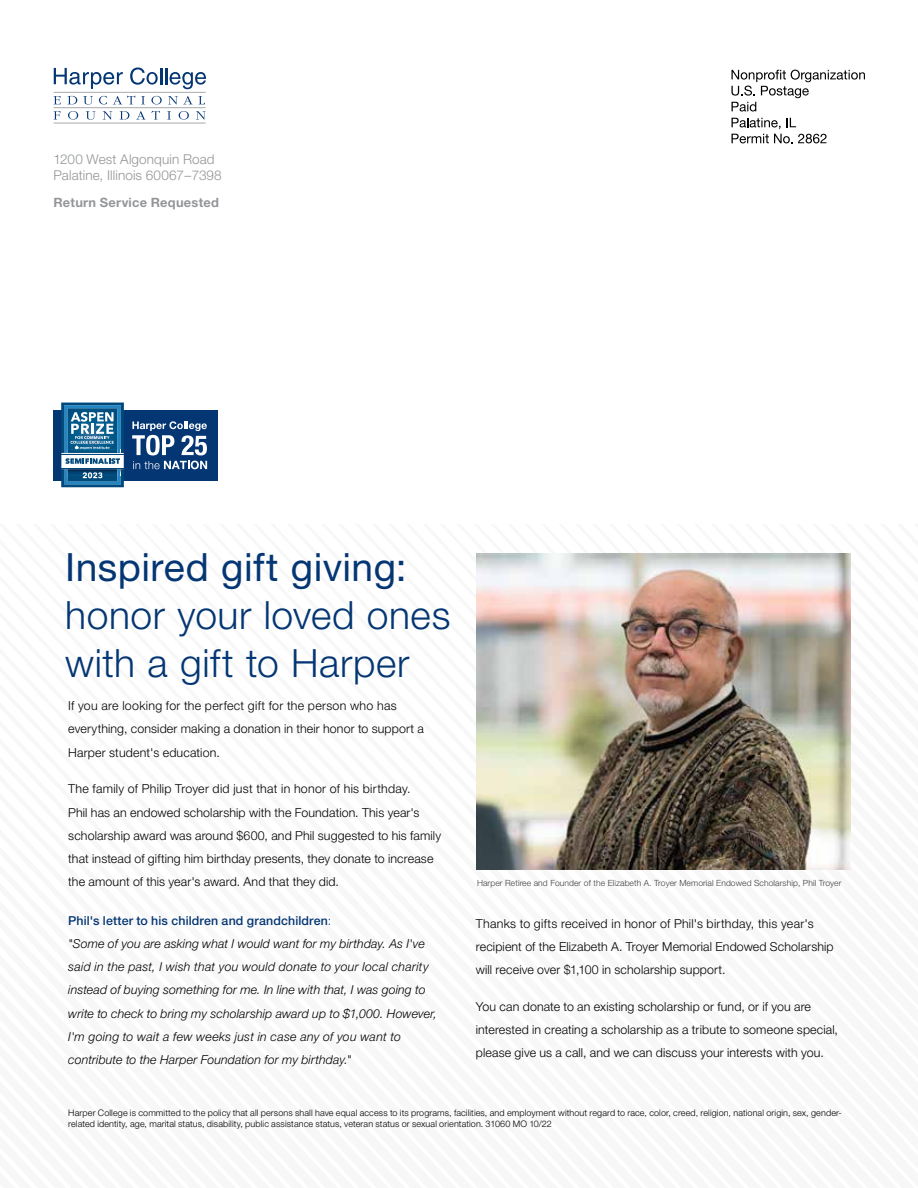
<style>
.page{position:relative;width:918px;height:1188px;background:#fff}
.page>*{position:absolute;margin:0;border:0;box-sizing:border-box;transform-origin:0 0}
.t1{font:300 39px/48px "Helvetica Neue LT Std";letter-spacing:.015em;color:#043673}
.t2{font:39px "Helvetica Neue LT Std";letter-spacing:.01em;color:#043673}
.t3{font:300 13.5px/16.2px "Helvetica Neue LT Std";letter-spacing:.01em;color:#939598}
.t4{font:700 12.9px "Helvetica Neue LT Std";letter-spacing:.02em;color:#939598}
.t5{font:300 12.3px/23.2px "Helvetica Neue LT Std";letter-spacing:.01em;color:#000}
.t6{font:italic 300 12.3px/23.1px "Helvetica Neue LT Std";letter-spacing:.01em;color:#000}
.t7{font:300 9px/11.2px "Helvetica Neue LT Std";letter-spacing:.015em;color:#000}
.t8{font:300 8.55px "Helvetica Neue LT Std";letter-spacing:.01em;color:#414042}
.s1{font-weight:500;font-style:normal;color:#043673}
.s2{font-style:normal;color:#043673}
</style>
<div class="page">
<hr style="left:54px;top:107px;width:152px;height:1px;background:#a7a9ac">
<hr style="left:54px;top:123px;width:152px;height:1px;background:#a7a9ac">
<hr style="left:54px;top:92px;width:152px;height:1px;background:#a7a9ac">
<svg style="left:54px;top:68px;width:69px;height:21px"></svg>
<svg style="left:130px;top:68px;width:76px;height:21px"></svg>
<svg style="left:54px;top:96px;width:7px;height:8px"></svg>
<svg style="left:67px;top:96px;width:10px;height:8px"></svg>
<svg style="left:83px;top:96px;width:10px;height:9px"></svg>
<svg style="left:99px;top:96px;width:8px;height:9px"></svg>
<svg style="left:114px;top:96px;width:21px;height:8px"></svg>
<svg style="left:141px;top:96px;width:4px;height:8px"></svg>
<svg style="left:151px;top:96px;width:11px;height:9px"></svg>
<svg style="left:168px;top:96px;width:37px;height:9px"></svg>
<svg style="left:54px;top:111px;width:7px;height:9px"></svg>
<svg style="left:68px;top:111px;width:10px;height:9px"></svg>
<svg style="left:86px;top:111px;width:10px;height:9px"></svg>
<svg style="left:103px;top:111px;width:9px;height:9px"></svg>
<svg style="left:120px;top:111px;width:9px;height:9px"></svg>
<svg style="left:136px;top:111px;width:24px;height:9px"></svg>
<svg style="left:167px;top:111px;width:4px;height:9px"></svg>
<svg style="left:179px;top:111px;width:10px;height:9px"></svg>
<svg style="left:196px;top:111px;width:10px;height:9px"></svg>
<svg style="left:731px;top:70px;width:134px;height:42px"></svg>
<svg style="left:732px;top:118px;width:95px;height:25px"></svg>
<div style="left:54px;top:410px;width:164px;height:70px;background:#043673"></div>
<svg style="left:132px;top:421px;width:75px;height:34px"></svg>
<svg style="left:133px;top:461px;width:74px;height:8px"></svg>
<svg style="left:61px;top:403px;width:63px;height:84px;background:#4b86ab"></svg>
<img style="left:476px;top:554px;width:374px;height:316px">
<p class="t3" style="left:54px;top:151px;width:170px">1200 West Algonquin Road<br>Palatine, Illinois 60067–7398</p>
<p class="t4" style="left:54px;top:194px;width:167px">Return Service Requested</p>
<h1 class="t2" style="left:65px;top:544px;width:343px">Inspired gift giving:</h1>
<h1 class="t1" style="left:65px;top:591px;width:387px">honor your loved ones with a gift to Harper</h1>
<p class="t5" style="left:68px;top:694px;width:357px">If you are looking for the perfect gift for the person who has everything, consider making a donation in their honor to support a<br>Harper student's education.</p>
<p class="t5" style="left:68px;top:777px;width:374px">The family of Philip Troyer did just that in honor of his birthday.<br>Phil has an endowed scholarship with the Foundation. This year's scholarship award was around $600, and Phil suggested to his family that instead of gifting him birthday presents, they donate to increase the amount of this year's award. And that they did.</p>
<p class="t6" style="left:68px;top:909px;width:370px"><span class="s1">Phil's letter to his children and grandchildren</span><span class="s2">:<br></span>"Some of you are asking what I would want for my birthday. As I've said in the past, I wish that you would donate to your local charity instead of buying something for me. In line with that, I was going to write to check to bring my scholarship award up to $1,000. However, I'm going to wait a few weeks just in case any of you want to contribute to the Harper Foundation for my birthday."</p>
<p class="t5" style="left:476px;top:911px;width:359px">Thanks to gifts received in honor of Phil's birthday, this year's recipient of the Elizabeth A. Troyer Memorial Endowed Scholarship will receive over $1,100 in scholarship support.</p>
<p class="t8" style="left:477px;top:878px;width:366px">Harper Retiree and Founder of the Elizabeth A. Troyer Memorial Endowed Scholarship, Phil Troyer</p>
<p class="t5" style="left:476px;top:995px;width:364px">You can donate to an existing scholarship or fund, or if you are interested in creating a scholarship as a tribute to someone special, please give us a call, and we can discuss your interests with you.</p>
<p class="t7" style="left:68px;top:1107px;width:775px">Harper College is committed to the policy that all persons shall have equal access to its programs, facilities, and employment without regard to race, color, creed, religion, national origin, sex, gender&shy;related identity, age, marital status, disability, public assistance status, veteran status or sexual orientation. 31060 MO 10/22</p>
</div>
